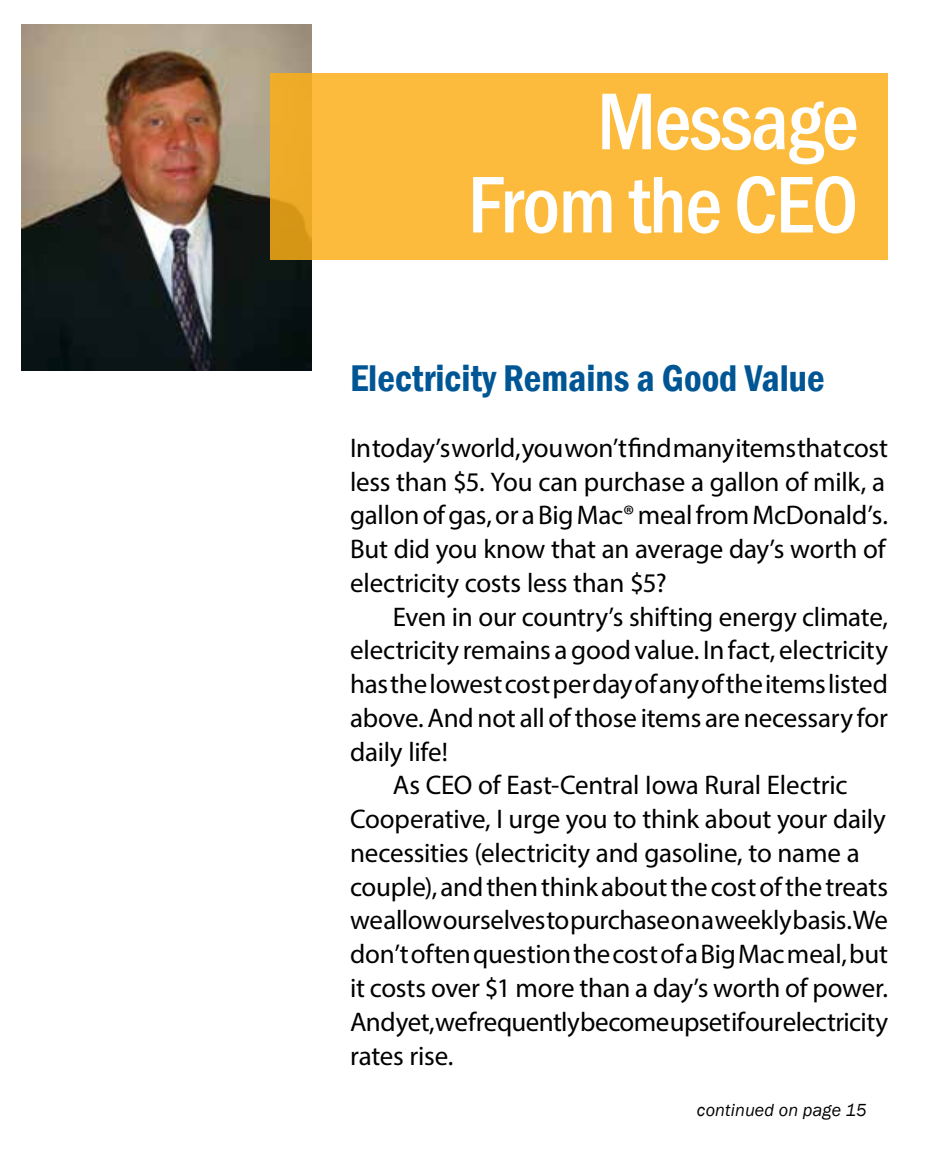
<style>
.page{position:relative;width:937px;height:1149px;background:#fff}
.page>*{position:absolute;margin:0;border:0;box-sizing:border-box;transform-origin:0 0}
.t1{font:500 condensed 83.25px/83.2px "Franklin Gothic";letter-spacing:-.02em;color:#fff;text-align:right}
.t2{font:600 condensed 38.25px "Franklin Gothic";color:#005695}
.t3{font:27px "Myriad Pro";letter-spacing:-.01em;color:#000}
.t4{font:italic 18px "Franklin Gothic";letter-spacing:.01em;color:#000}
</style>
<div class="page">
<img style="left:21px;top:25px;width:291px;height:346px">
<div style="left:270px;top:73px;width:618px;height:187px;background:#fcbb3c"></div>
<p class="t1" style="left:468px;top:79px;width:392px">Message<br>From the CEO</p>
<p class="t2" style="left:350px;top:352px;width:476px">Electricity Remains a Good Value</p>
<p class="t3" style="left:350px;top:431px;width:539px">In today’s world, you won’t find many items that cost</p>
<p class="t3" style="left:350px;top:465px;width:536px">less than $5. You can purchase a gallon of milk, a</p>
<p class="t3" style="left:350px;top:499px;width:539px">gallon of gas, or a Big Mac® meal from McDonald’s.</p>
<p class="t3" style="left:350px;top:532px;width:537px">But did you know that an average day’s worth of</p>
<p class="t3" style="left:350px;top:566px;width:318px">electricity costs less than $5?</p>
<p class="t3" style="left:393px;top:600px;width:497px">Even in our country’s shifting energy climate,</p>
<p class="t3" style="left:350px;top:634px;width:539px">electricity remains a good value. In fact, electricity</p>
<p class="t3" style="left:350px;top:667px;width:539px">has the lowest cost per day of any of the items listed</p>
<p class="t3" style="left:350px;top:701px;width:539px">above. And not all of those items are necessary for</p>
<p class="t3" style="left:350px;top:735px;width:99px">daily life!</p>
<p class="t3" style="left:393px;top:769px;width:456px">As CEO of East-Central Iowa Rural Electric</p>
<p class="t3" style="left:350px;top:802px;width:537px">Cooperative, I urge you to think about your daily</p>
<p class="t3" style="left:350px;top:836px;width:511px">necessities (electricity and gasoline, to name a</p>
<p class="t3" style="left:350px;top:870px;width:539px">couple), and then think about the cost of the treats</p>
<p class="t3" style="left:350px;top:904px;width:539px">we allow ourselves to purchase on a weekly basis. We</p>
<p class="t3" style="left:350px;top:937px;width:539px">don’t often question the cost of a Big Mac meal, but</p>
<p class="t3" style="left:350px;top:971px;width:539px">it costs over $1 more than a day’s worth of power.</p>
<p class="t3" style="left:350px;top:1005px;width:539px">And yet, we frequently become upset if our electricity</p>
<p class="t3" style="left:350px;top:1039px;width:105px">rates rise.</p>
<p class="t4" style="left:697px;top:1098px;width:171px">continued on page 15</p>
</div>
